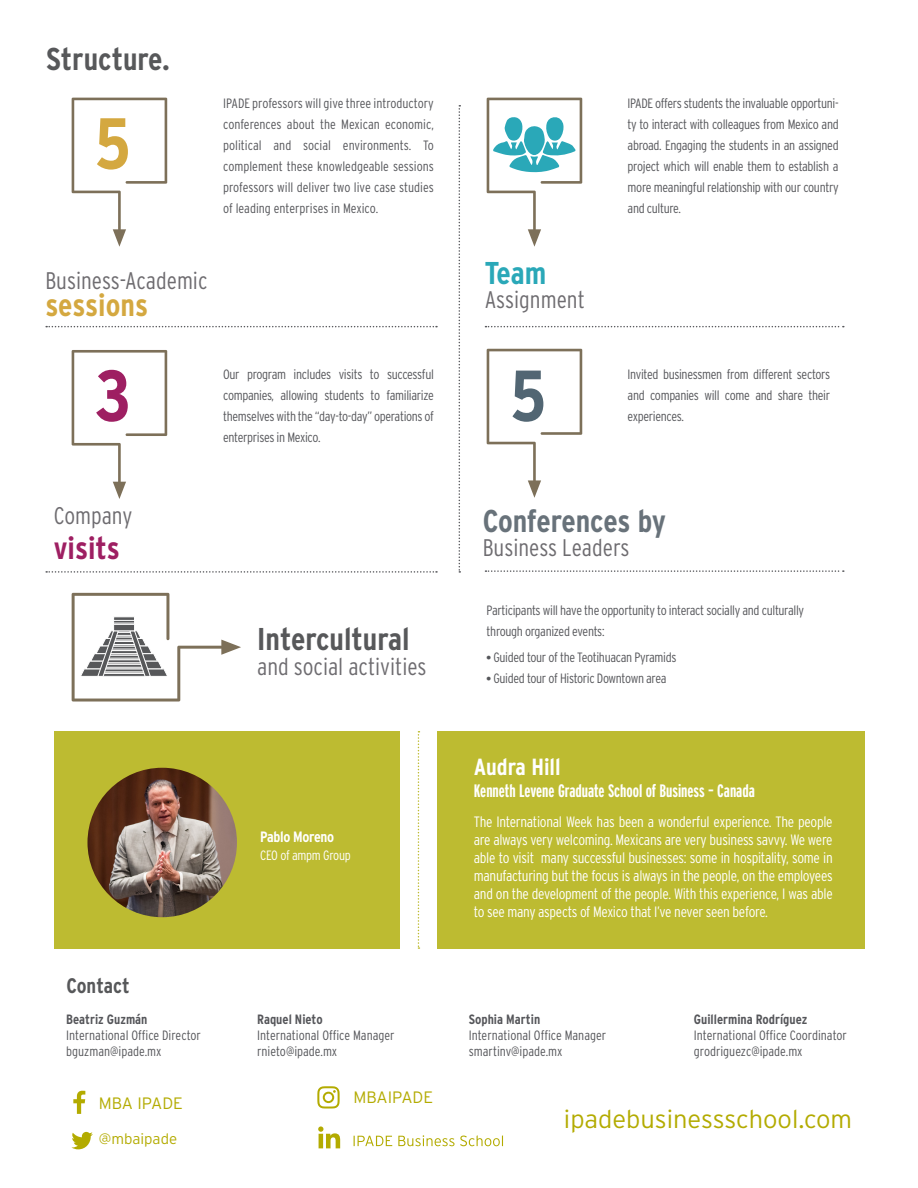
<style>
.page{position:relative;width:918px;height:1188px;background:#fff}
.page>*{position:absolute;margin:0;border:0;box-sizing:border-box;transform-origin:0 0}
.t1{font:700 72.15px "Interstate Condensed";color:#d4a840}
.t2{font:700 72px "Interstate Condensed";color:#9e1f62}
.t3{font:700 72px "Interstate Condensed";color:#526673}
.t4{font:700 31.5px "Interstate Condensed";color:#57585a}
.t5{font:700 31.5px "Interstate Condensed";letter-spacing:-.01em;color:#68727a}
.t6{font:700 31.5px "Interstate Condensed";color:#d4a840}
.t7{font:700 31.5px "Interstate Condensed";color:#9e1f62}
.t8{font:700 31.5px "Interstate Condensed";color:#2aa8b8}
.t9{font:300 25.5px "Interstate";color:#b3ab00}
.t10{font:300 24px "Interstate Condensed";color:#6e6c70}
.t11{font:700 23.4px "Interstate Condensed";color:#fff}
.t12{font:700 21px "Interstate Condensed";color:#57585a}
.t13{font:700 18px "Interstate Compressed";color:#fff}
.t14{font:300 16.5px "Interstate";color:#b3ab00}
.t15{font:300 15px/18px "Interstate Condensed";letter-spacing:-.02em;color:#fff;text-align:justify}
.t16{font:700 15px "Interstate Condensed";letter-spacing:-.02em;color:#fff}
.t17{font:300 15px "Interstate";color:#b3ab00}
.t18{font:300 13.5px/21px "Interstate Condensed";letter-spacing:-.025em;color:#55565a;text-align:justify}
.t19{font:300 13.5px "Interstate Condensed";color:#55565a}
.t20{font:700 13.5px "Interstate Condensed";color:#55565a}
.t21{font:300 13.5px "Interstate Condensed";letter-spacing:-.02em;color:#fff}
.s1{font-family:"Times";font-weight:400}
</style>
<div class="page">
<div style="left:437px;top:731px;width:427px;height:218px;background:#bdbb31"></div>
<svg style="left:459px;top:105px;width:1px;height:468px"></svg>
<svg style="left:46px;top:326px;width:391px;height:1px"></svg>
<svg style="left:46px;top:571px;width:391px;height:2px"></svg>
<svg style="left:485px;top:326px;width:359px;height:1px"></svg>
<svg style="left:485px;top:570px;width:359px;height:2px"></svg>
<div style="left:54px;top:731px;width:346px;height:218px;background:#bdbb31"></div>
<svg style="left:72px;top:98px;width:95px;height:149px"></svg>
<svg style="left:72px;top:350px;width:95px;height:149px"></svg>
<svg style="left:72px;top:593px;width:169px;height:109px"></svg>
<svg style="left:487px;top:98px;width:95px;height:149px"></svg>
<svg style="left:487px;top:349px;width:95px;height:149px"></svg>
<svg style="left:418px;top:731px;width:1px;height:218px"></svg>
<svg style="left:73px;top:1091px;width:12px;height:23px"></svg>
<svg style="left:71px;top:1132px;width:22px;height:17px"></svg>
<svg style="left:354px;top:1135px;width:149px;height:11px"></svg>
<svg style="left:318px;top:1126px;width:22px;height:22px"></svg>
<svg style="left:317px;top:1086px;width:23px;height:23px"></svg>
<img style="left:87px;top:768px;width:150px;height:149px;border-radius:75px">
<p class="t4" style="left:46px;top:42px;width:125px">Structure.</p>
<p class="t1" style="left:95px;top:103px;width:37px">5</p>
<p class="t18" style="left:223px;top:93px;width:212px">IPADE professors will give three introductory conferences about the Mexican economic, political and social environments. To complement these knowledgeable sessions professors will deliver two live case studies of leading enterprises in Mexico.</p>
<p class="t10" style="left:45px;top:267px;width:164px">Business-Academic</p>
<p class="t6" style="left:45px;top:288px;width:104px">sessions</p>
<p class="t2" style="left:95px;top:355px;width:38px">3</p>
<p class="t18" style="left:223px;top:363px;width:212px">Our program includes visits to successful companies, allowing students to familiarize themselves with the “day-to-day” operations of enterprises in Mexico.</p>
<p class="t10" style="left:54px;top:502px;width:80px">Company</p>
<p class="t7" style="left:54px;top:530px;width:68px">visits</p>
<p class="t4" style="left:257px;top:622px;width:154px">Intercultural</p>
<p class="t10" style="left:257px;top:653px;width:171px">and social activities</p>
<p class="t12" style="left:67px;top:974px;width:65px">Contact</p>
<p class="t20" style="left:66px;top:1012px;width:83px">Beatriz Guzmán</p>
<p class="t19" style="left:66px;top:1028px;width:136px">International Office Director</p>
<p class="t19" style="left:66px;top:1044px;width:97px">bguzman@ipade.mx</p>
<p class="t14" style="left:99px;top:1094px;width:85px">MBA IPADE</p>
<p class="t17" style="left:99px;top:1130px;width:80px">@mbaipade</p>
<p class="t16" style="left:260px;top:829px;width:75px">Pablo Moreno</p>
<p class="t21" style="left:260px;top:848px;width:92px">CEO of ampm Group</p>
<p class="t20" style="left:257px;top:1012px;width:67px">Raquel Nieto</p>
<p class="t19" style="left:257px;top:1028px;width:139px">International Office Manager</p>
<p class="t19" style="left:257px;top:1044px;width:82px">rnieto@ipade.mx</p>
<p class="t14" style="left:354px;top:1088px;width:81px">MBAIPADE</p>
<p class="t8" style="left:485px;top:256px;width:63px">Team</p>
<p class="t10" style="left:485px;top:286px;width:102px">Assignment</p>
<p class="t3" style="left:510px;top:355px;width:37px">5</p>
<p class="t18" style="left:628px;top:93px;width:213px">IPADE offers students the invaluable opportuni&shy;ty to interact with colleagues from Mexico and abroad. Engaging the students in an assigned project which will enable them to establish a more meaningful relationship with our country and culture.</p>
<p class="t18" style="left:628px;top:363px;width:204px">Invited businessmen from different sectors and companies will come and share their experiences.</p>
<p class="t5" style="left:483px;top:503px;width:185px">Conferences by</p>
<p class="t10" style="left:483px;top:534px;width:148px">Business Leaders</p>
<p class="t18" style="left:487px;top:600px;width:319px">Participants will have the opportunity to interact socially and culturally</p>
<p class="t18" style="left:487px;top:621px;width:119px">through organized events:</p>
<p class="t18" style="left:487px;top:647px;width:191px"><span class="s1">•</span> Guided tour of the Teotihuacan Pyramids</p>
<p class="t18" style="left:487px;top:668px;width:181px"><span class="s1">•</span> Guided tour of Historic Downtown area</p>
<p class="t11" style="left:474px;top:754px;width:88px">Audra Hill</p>
<p class="t13" style="left:474px;top:781px;width:282px">Kenneth Levene Graduate School of Business – Canada</p>
<p class="t15" style="left:474px;top:812px;width:360px">The International Week has been a wonderful experience. The people are always very welcoming. Mexicans are very business savvy. We were able to visit many successful businesses: some in hospitality, some in manufacturing but the focus is always in the people, on the employees and on the development of the people. With this experience, I was able to see many aspects of Mexico that I’ve never seen before.</p>
<p class="t20" style="left:469px;top:1012px;width:73px">Sophia Martin</p>
<p class="t19" style="left:469px;top:1028px;width:139px">International Office Manager</p>
<p class="t19" style="left:469px;top:1044px;width:95px">smartinv@ipade.mx</p>
<p class="t20" style="left:694px;top:1012px;width:115px">Guillermina Rodríguez</p>
<p class="t19" style="left:694px;top:1028px;width:155px">International Office Coordinator</p>
<p class="t19" style="left:694px;top:1044px;width:110px">grodriguezc@ipade.mx</p>
<p class="t9" style="left:564px;top:1105px;width:290px">ipadebusinessschool.com</p>
</div>
